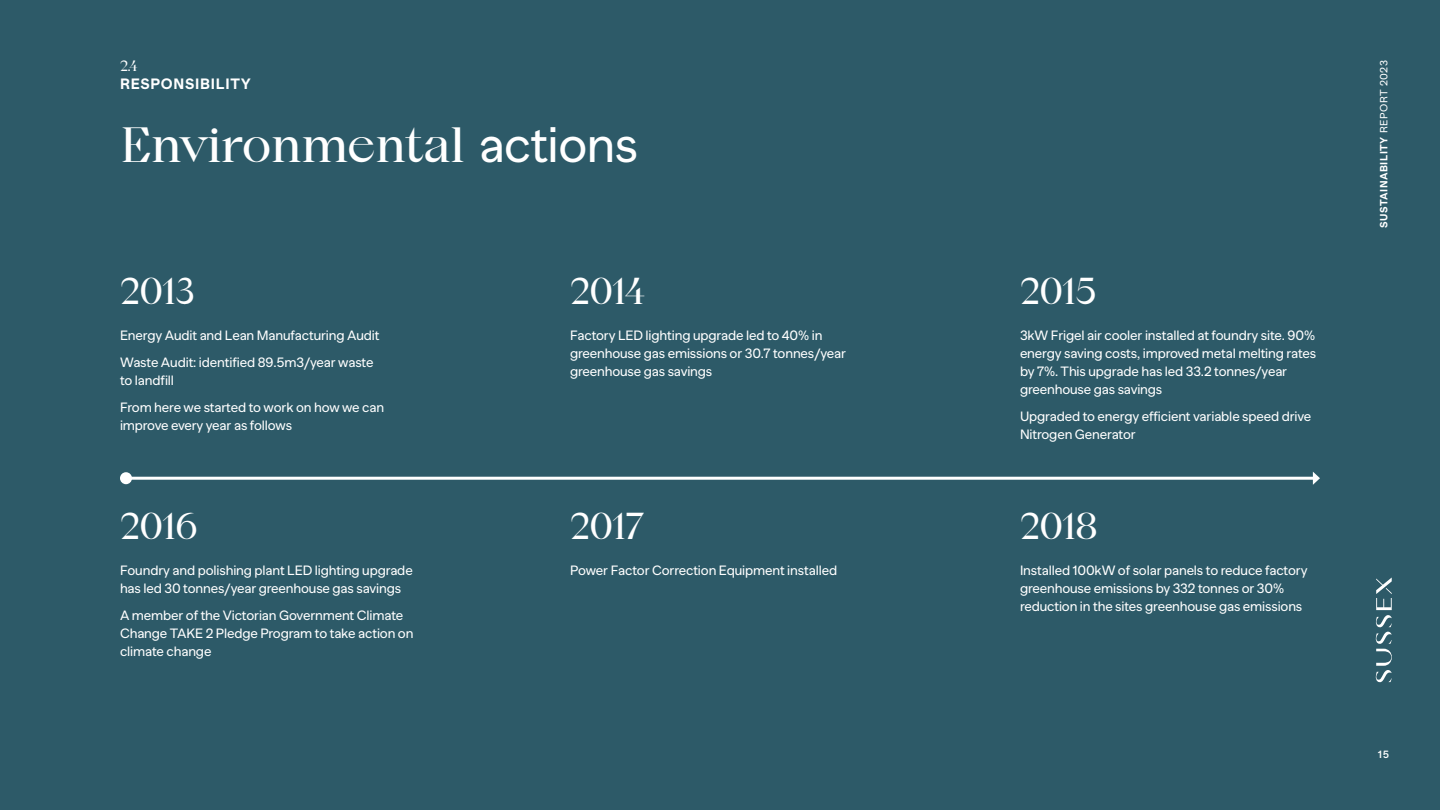
<style>
.page{position:relative;width:1440px;height:810px;background:#2d5a68}
.page>*{position:absolute;margin:0;border:0;box-sizing:border-box;transform-origin:0 0}
.t1{font:49.5px "Cako";letter-spacing:-.03em;color:#fff}
.t2{font:37.5px "Cako";letter-spacing:-.025em;color:#fff}
.t3{font:800 15px "Banana Grotesk";letter-spacing:.05em;color:#fff}
.t4{font:15px "Cako";color:#fff}
.t5{font:13.5px/18px "Banana Grotesk";letter-spacing:-.01em;color:#fff}
.t6{font:800 10.5px "Banana Grotesk";letter-spacing:.05em;color:#fff}
.t7{font:600 10.5px "Banana Grotesk";color:#fff}
.s1{font-family:"Banana Grotesk"}
.s2{font-weight:400}
</style>
<div class="page">
<hr style="left:126px;top:477px;width:1190px;height:3px;background:#fff">
<div style="left:120px;top:472px;width:12px;height:12px;background:#fff;border-radius:50%"></div>
<svg style="left:1313px;top:472px;width:7px;height:13px"></svg>
<svg style="left:1376px;top:578px;width:16px;height:104px"></svg>
<p class="t4" style="left:120px;top:57px;width:19px">2.4</p>
<p class="t3" style="left:120px;top:75px;width:132px">RESPONSIBILITY</p>
<h1 class="t1" style="left:120px;top:117px;width:520px">Environmental <span class="s1">actions</span></h1>
<h2 class="t2" style="left:120px;top:270px;width:77px">2013</h2>
<p class="t5" style="left:120px;top:322px;width:261px;line-height:27px">Energy Audit and Lean Manufacturing Audit<br>Waste Audit: identified 89.5m3/year waste</p>
<p class="t5" style="left:120px;top:367px;width:266px;line-height:27px">to landfill<br>From here we started to work on how we can</p>
<p class="t5" style="left:120px;top:417px;width:174px">improve every year as follows</p>
<h2 class="t2" style="left:120px;top:505px;width:79px">2016</h2>
<p class="t5" style="left:120px;top:562px;width:294px">Foundry and polishing plant LED lighting upgrade has led 30 tonnes/year greenhouse gas savings</p>
<p class="t5" style="left:120px;top:607px;width:295px">A member of the Victorian Government Climate<br>Change TAKE 2 Pledge Program to take action on climate change</p>
<h2 class="t2" style="left:570px;top:270px;width:77px">2014</h2>
<p class="t5" style="left:570px;top:327px;width:278px">Factory LED lighting upgrade led to 40% in greenhouse gas emissions or 30.7 tonnes/year greenhouse gas savings</p>
<h2 class="t2" style="left:570px;top:505px;width:76px">2017</h2>
<p class="t5" style="left:570px;top:562px;width:269px">Power Factor Correction Equipment installed</p>
<h2 class="t2" style="left:1020px;top:270px;width:78px">2015</h2>
<p class="t5" style="left:1020px;top:327px;width:298px">3kW Frigel air cooler installed at foundry site. 90% energy saving costs, improved metal melting rates by 7%. This upgrade has led 33.2 tonnes/year greenhouse gas savings</p>
<p class="t5" style="left:1020px;top:408px;width:293px">Upgraded to energy efficient variable speed drive<br>Nitrogen Generator</p>
<h2 class="t2" style="left:1020px;top:505px;width:79px">2018</h2>
<p class="t5" style="left:1020px;top:562px;width:289px">Installed 100kW of solar panels to reduce factory greenhouse emissions by 332 tonnes or 30% reduction in the sites greenhouse gas emissions</p>
<p class="t6" style="left:1378px;top:228px;width:170px;rotate:-90deg">SUSTAINABILITY <span class="s2">REPORT 2023</span></p>
<p class="t7" style="left:1378px;top:748px;width:12px">15</p>
</div>
